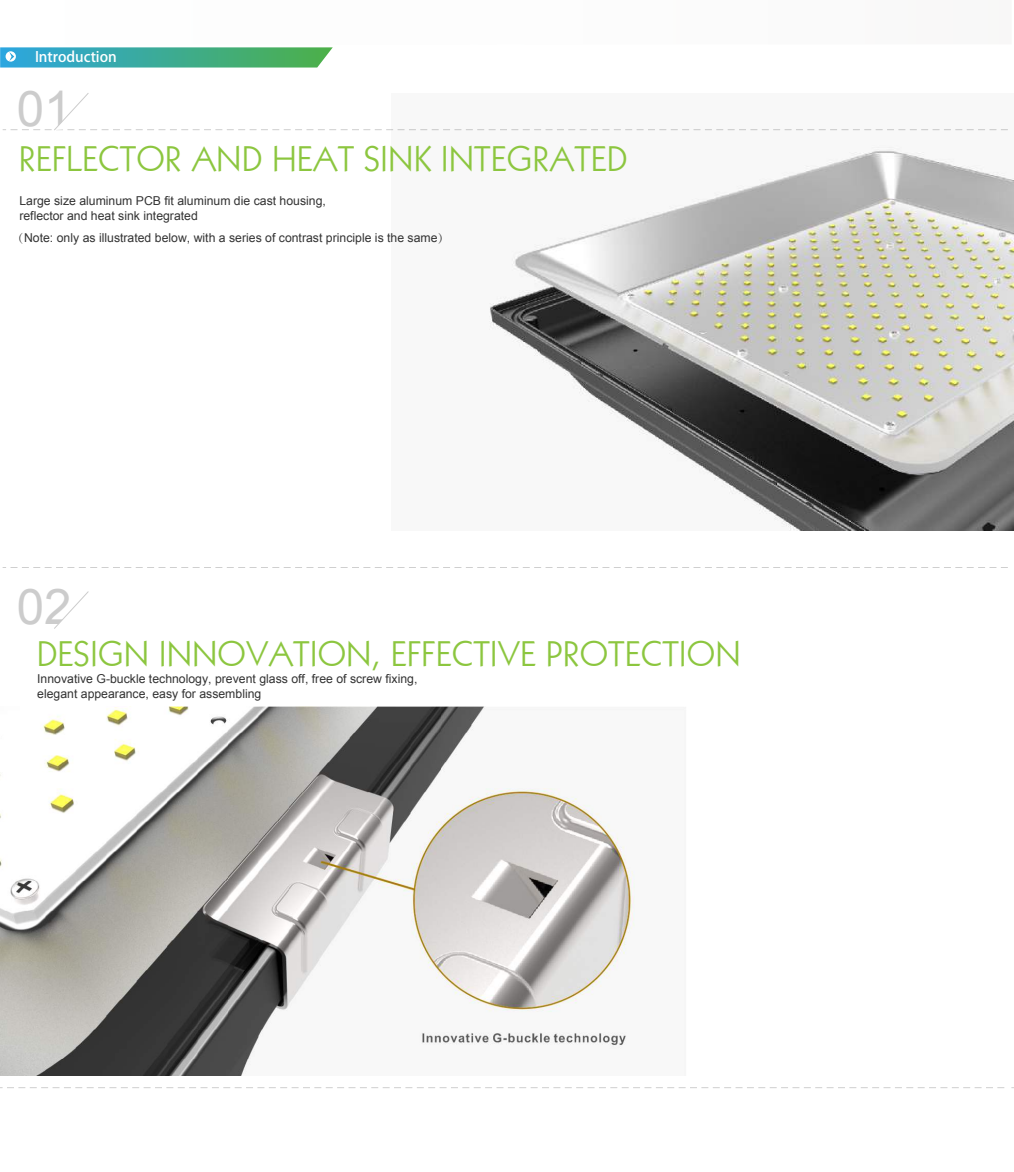
<style>
.page{position:relative;width:1014px;height:1172px;background:#fff}
.page>*{position:absolute;margin:0;border:0;box-sizing:border-box;transform-origin:0 0}
.t1{font:49.18px "Arial";color:#ccc}
.t2{font:34.48px "Geometric 231 BT Roman C";color:#8cc63f}
.t3{font:14.35px "FZZZHONGJW GB1 0 G Bpc EUC H";color:#fff}
.t4{font:12.25px/14.7px "Arial";color:#333}
.s1{font-family:"Adobe Song Std";font-weight:300}
</style>
<div class="page">
<img style="left:489px;top:147px;width:524px;height:383px">
<svg style="left:3px;top:567px;width:1005px;height:1px"></svg>
<svg style="left:0;top:47px;width:333px;height:20px;background:#46af9a"></svg>
<img style="left:0;top:706px;width:635px;height:369px">
<svg style="left:3px;top:93px;width:1005px;height:38px"></svg>
<svg style="left:54px;top:591px;width:35px;height:38px"></svg>
<p class="t3" style="left:35px;top:48px;width:83px">Introduction</p>
<h1 class="t1" style="left:17px;top:76px;width:56px">01</h1>
<h2 class="t2" style="left:19px;top:136px;width:610px">REFLECTOR AND HEAT SINK INTEGRATED</h2>
<p class="t4" style="left:19px;top:194px;width:308px">Large size aluminum PCB fit aluminum die cast housing, reflector and heat sink integrated</p>
<p class="t4" style="left:12px;top:230px;width:439px"><span class="s1">（</span>Note: only as illustrated below, with a series of contrast principle is the same<span class="s1">）</span></p>
<h1 class="t1" style="left:17px;top:574px;width:56px">02</h1>
<h2 class="t2" style="left:37px;top:631px;width:705px">DESIGN INNOVATION, EFFECTIVE PROTECTION</h2>
<p class="t4" style="left:37px;top:671px;width:381px">Innovative G-buckle technology, prevent glass off, free of screw fixing, elegant appearance, easy for assembling</p>
</div>
